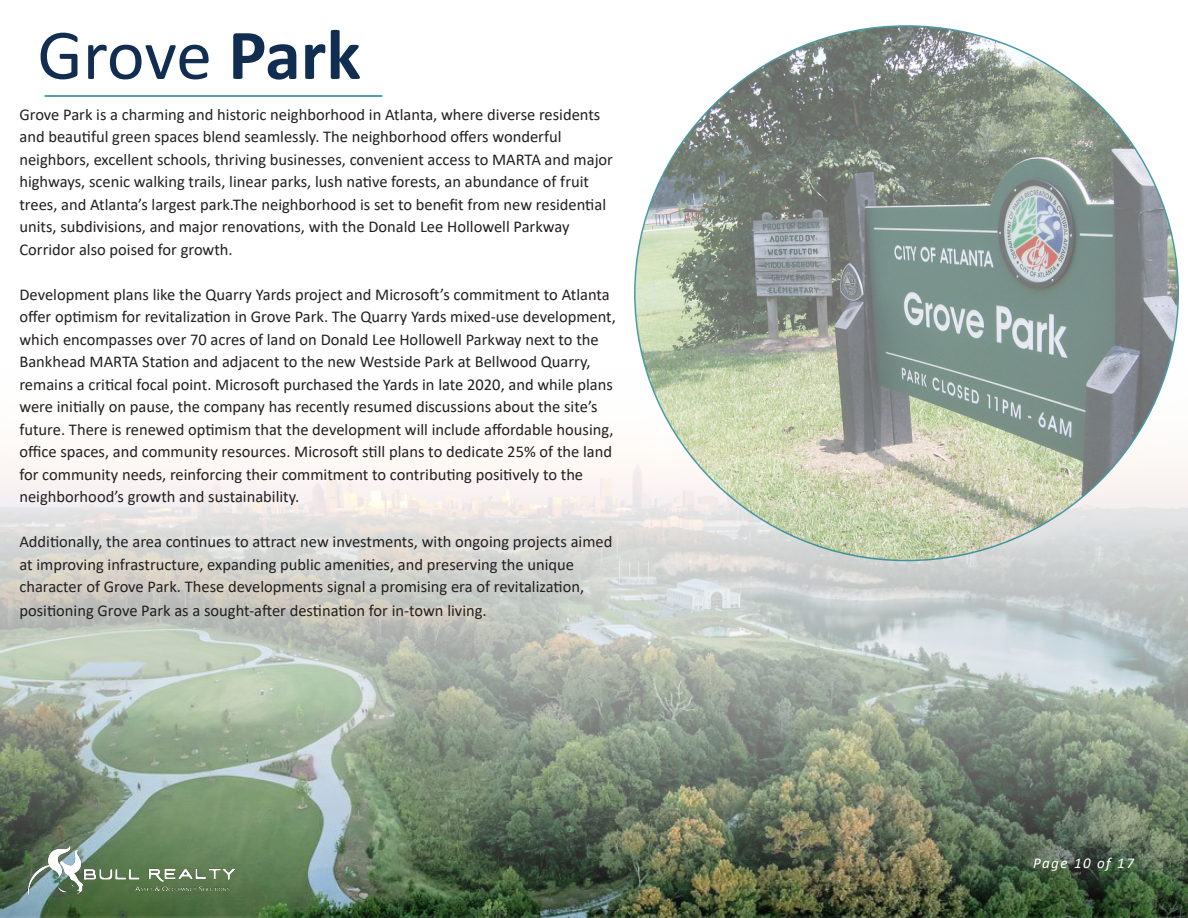
<style>
.page{position:relative;width:1188px;height:918px;background:#fff}
.page>*{position:absolute;margin:0;border:0;box-sizing:border-box;transform-origin:0 0}
.t1{font:72px "Calibri";letter-spacing:-.005em;color:#122d52}
.t2{font:16.5px/22.5px "Calibri";color:#231f20}
.t3{font:italic 15px "Calibri";letter-spacing:.1em;color:#fff}
.s1{font-weight:700}
</style>
<div class="page">
<img style="left:0;top:461px;width:1188px;height:457px">
<img style="left:635px;top:26px;width:543px;height:535px">
<hr style="left:45px;top:95px;width:337px;height:2px;background:#198090">
<img style="left:14px;top:840px;width:229px;height:61px">
<p class="t1" style="left:37px;top:5px;width:325px">Grove <span class="s1">Park</span></p>
<p class="t2" style="left:19px;top:102px;width:595px">Grove Park is a charming and historic neighborhood in Atlanta, where diverse residents and beautiful green spaces blend seamlessly. The neighborhood offers wonderful neighbors, excellent schools, thriving businesses, convenient access to MARTA and major highways, scenic walking trails, linear parks, lush native forests, an abundance of fruit trees, and Atlanta’s largest park.The neighborhood is set to benefit from new residential units, subdivisions, and major renovations, with the Donald Lee Hollowell Parkway Corridor also poised for growth.</p>
<p class="t2" style="left:19px;top:283px;width:598px">Development plans like the Quarry Yards project and Microsoft’s commitment to Atlanta offer optimism for revitalization in Grove Park. The Quarry Yards mixed-use development, which encompasses over 70 acres of land on Donald Lee Hollowell Parkway next to the Bankhead MARTA Station and adjacent to the new Westside Park at Bellwood Quarry, remains a critical focal point. Microsoft purchased the Yards in late 2020, and while plans were initially on pause, the company has recently resumed discussions about the site’s future. There is renewed optimism that the development will include affordable housing, office spaces, and community resources. Microsoft still plans to dedicate 25% of the land for community needs, reinforcing their commitment to contributing positively to the neighborhood’s growth and sustainability.</p>
<p class="t2" style="left:19px;top:530px;width:594px">Additionally, the area continues to attract new investments, with ongoing projects aimed at improving infrastructure, expanding public amenities, and preserving the unique character of Grove Park. These developments signal a promising era of revitalization,</p>
<p class="t2" style="left:19px;top:599px;width:469px">positioning Grove Park as a sought-after destination for in-town living.</p>
<p class="t3" style="left:1033px;top:853px;width:102px">Page 10 of 17</p>
</div>
